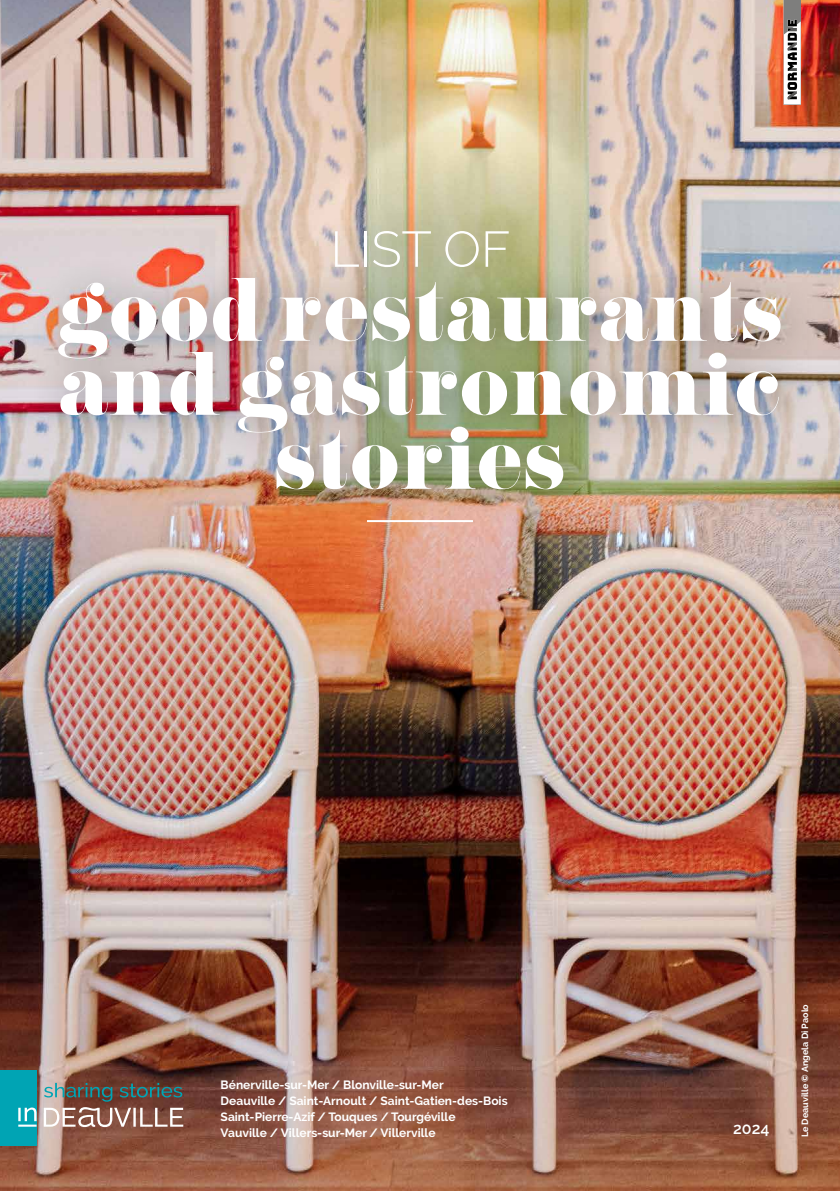
<style>
.page{position:relative;width:840px;height:1191px;background:#fff}
.page>*{position:absolute;margin:0;border:0;box-sizing:border-box;transform-origin:0 0}
.t1{font:82px/74px "Pistilli";color:#fff;text-align:center}
.t2{font:300 50px "Raleway";color:#fff}
.t3{font:600 16px "Raleway";color:#fff}
.t4{font:700 12px/16px "Raleway";color:#fff}
.t5{font:700 9px "Raleway";color:#fff}
</style>
<div class="page">
<img style="left:0;top:0;width:839px;height:1191px">
<svg style="left:783px;top:0;width:17px;height:105px"></svg>
<div style="left:0;top:1070px;width:37px;height:75px;background:#00a4b4"></div>
<svg style="left:18px;top:1107px;width:165px;height:20px"></svg>
<svg style="left:44px;top:1083px;width:68px;height:18px"></svg>
<svg style="left:119px;top:1083px;width:63px;height:14px"></svg>
<div style="left:27px;top:198px;width:792px;height:331px;background:#000;opacity:.34"></div>
<hr style="left:367px;top:520px;width:105px;height:2px;background:#fff">
<h2 class="t2" style="left:330px;top:220px;width:181px">LIST OF</h2>
<h1 class="t1" style="left:57px;top:271px;width:727px">good restaurants and gastronomic stories</h1>
<p class="t4" style="left:220px;top:1076px;width:288px">Bénerville-sur-Mer / Blonville-sur-Mer<br>Deauville / Saint-Arnoult / Saint-Gatien-des-Bois Saint-Pierre-Azif / Touques / Tourgéville<br>Vauville / Villers-sur-Mer / Villerville</p>
<h3 class="t3" style="left:732px;top:1119px;width:38px">2024</h3>
<p class="t5" style="left:799px;top:1137px;width:135px;rotate:-90deg">Le Deauville © Angela Di Paolo</p>
</div>
